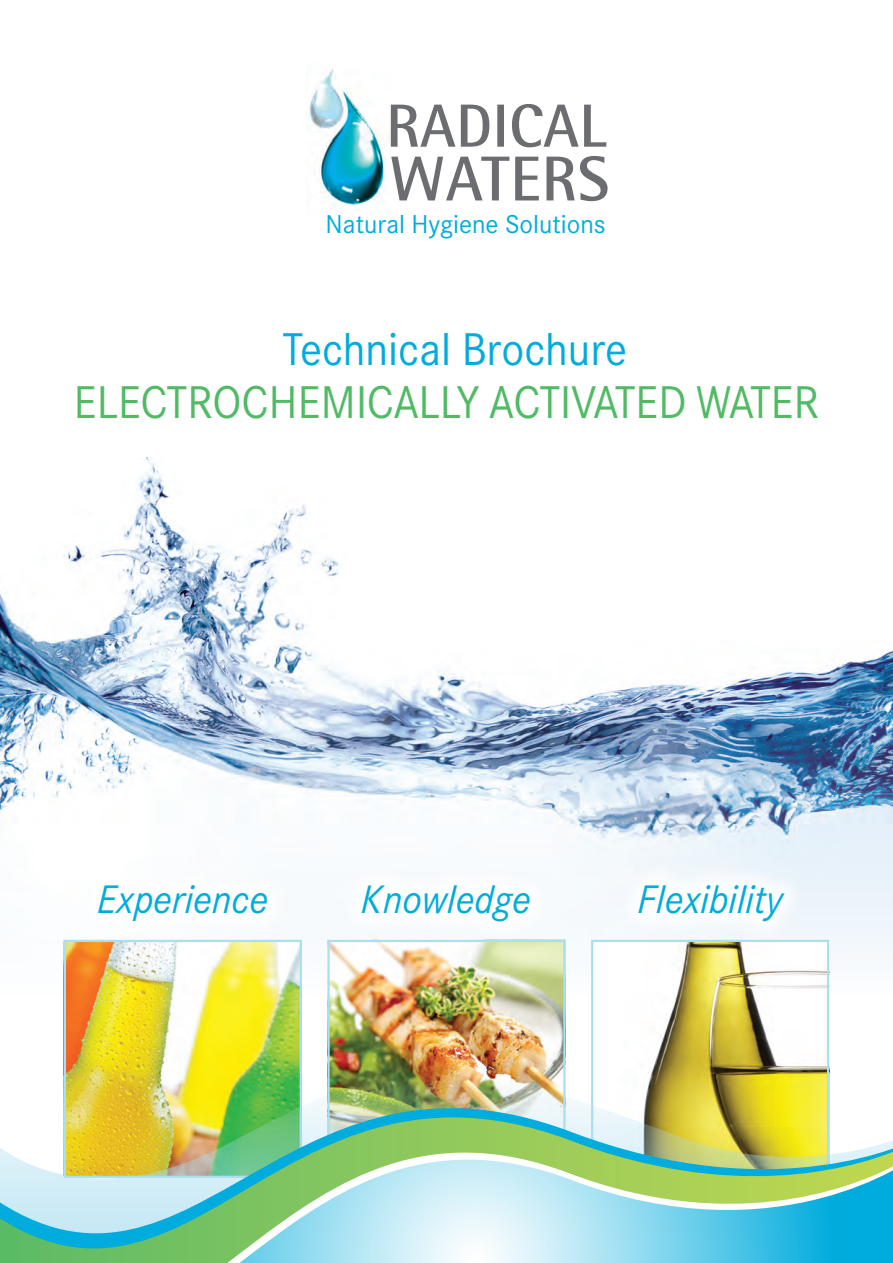
<style>
.page{position:relative;width:893px;height:1263px;background:#fff}
.page>*{position:absolute;margin:0;border:0;box-sizing:border-box;transform-origin:0 0}
.t1{font:45px "Corporate SBQ";letter-spacing:-.005em;color:#51ba65;scale:.95 1}
.t2{font:45px "Corporate SBQ";color:#00acdd;scale:.95 1}
.t3{font:italic 39px "Corporate SBQ";color:#00acdd;scale:.95 1}
.t4{font:25.35px "Corporate SBQ";color:#00acdd}
</style>
<div class="page">
<img style="left:0;top:457px;width:893px;height:538px">
<img style="left:67px;top:943px;width:232px;height:111px">
<img style="left:594px;top:943px;width:232px;height:111px">
<img style="left:330px;top:943px;width:233px;height:111px">
<div style="left:75px;top:862px;width:216px;height:83px;background:#fff"></div>
<svg style="left:615px;top:862px;width:193px;height:83px;fill:#f5fafd"></svg>
<div style="left:339px;top:862px;width:215px;height:84px;background:#fff"></div>
<img style="left:63px;top:1054px;width:767px;height:63px">
<svg style="left:0;top:1117px;width:893px;height:146px;background:#9ed4b3"></svg>
<img style="left:306px;top:69px;width:84px;height:141px">
<svg style="left:391px;top:156px;width:217px;height:45px"></svg>
<svg style="left:391px;top:104px;width:215px;height:43px"></svg>
<p class="t4" style="left:326px;top:209px;width:281px">Natural Hygiene Solutions</p>
<p class="t2" style="left:283px;top:323px;width:364px">Technical Brochure</p>
<p class="t1" style="left:74px;top:376px;width:786px">ELECTROCHEMICALLY ACTIVATED WATER</p>
<p class="t3" style="left:97px;top:876px;width:182px">Experience</p>
<p class="t3" style="left:361px;top:876px;width:181px">Knowledge</p>
<p class="t3" style="left:637px;top:876px;width:154px">Flexibility</p>
</div>
